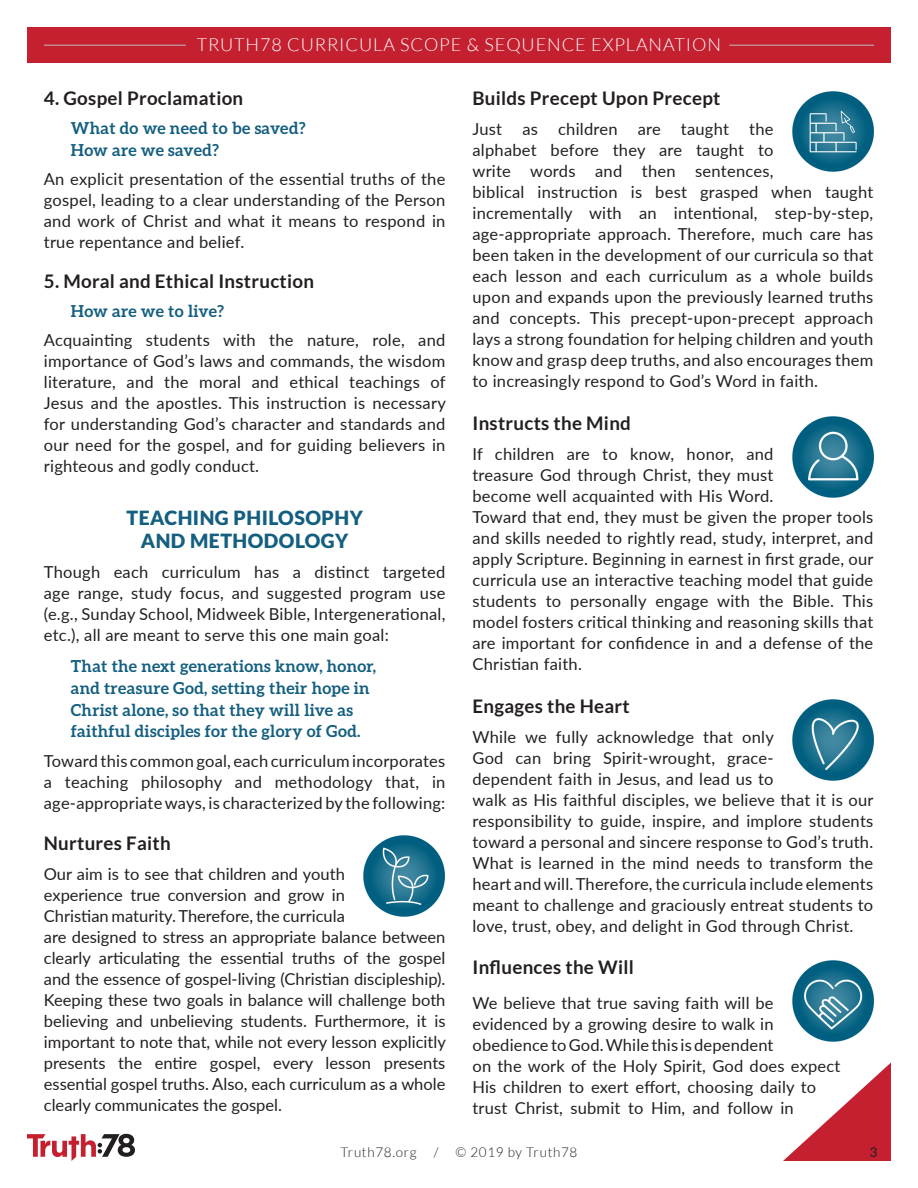
<style>
.page{position:relative;width:918px;height:1188px;background:#fff}
.page>*{position:absolute;margin:0;border:0;box-sizing:border-box;transform-origin:0 0}
.t1{font:900 19.5px/23.2px "Lato";letter-spacing:.025em;color:#145f80;text-align:center}
.t2{font:700 18.75px "Lato";letter-spacing:.015em;color:#231f20}
.t3{font:300 18px "Lato";letter-spacing:.05em;color:#fff}
.t4{font:16.5px/21px "Lato";letter-spacing:.015em;color:#231f20}
.t5{font:700 16.5px/21.8px "Aleo";letter-spacing:.015em;color:#145f80}
.t6{font:300 13.5px "Lato";letter-spacing:.05em;color:#231f20}
.t7{font:13.5px "Lato";color:#231f20}
</style>
<div class="page">
<svg style="left:783px;top:1063px;width:108px;height:98px"></svg>
<svg style="left:27px;top:1134px;width:108px;height:27px"></svg>
<div style="left:27px;top:27px;width:864px;height:36px;background:#c42030"></div>
<hr style="left:44px;top:45px;width:142px;height:1px;background:#bfbebe">
<hr style="left:729px;top:45px;width:145px;height:1px;background:#bfbebe">
<img style="left:792px;top:699px;width:82px;height:82px">
<img style="left:792px;top:960px;width:82px;height:82px">
<img style="left:363px;top:835px;width:82px;height:82px">
<img style="left:792px;top:416px;width:82px;height:82px">
<img style="left:792px;top:91px;width:82px;height:81px">
<p class="t3" style="left:197px;top:35px;width:526px">TRUTH78 CURRICULA SCOPE &amp; SEQUENCE EXPLANATION</p>
<p class="t2" style="left:44px;top:88px;width:201px">4. Gospel Proclamation</p>
<p class="t5" style="left:71px;top:117px;width:236px">What do we need to be saved?<br>How are we saved?</p>
<p class="t4" style="left:44px;top:167px;width:403px;text-align:justify">An explicit presentation of the essential truths of the gospel, leading to a clear understanding of the Person and work of Christ and what it means to respond in true repentance and belief.</p>
<p class="t2" style="left:44px;top:271px;width:272px">5. Moral and Ethical Instruction</p>
<p class="t5" style="left:71px;top:300px;width:155px">How are we to live?</p>
<p class="t4" style="left:44px;top:329px;width:403px;text-align:justify">Acquainting students with the nature, role, and importance of God’s laws and commands, the wisdom literature, and the moral and ethical teachings of Jesus and the apostles. This instruction is necessary for understanding God’s character and standards and our need for the gospel, and for guiding believers in righteous and godly conduct.</p>
<p class="t1" style="left:127px;top:506px;width:238px">TEACHING PHILOSOPHY<br>AND METHODOLOGY</p>
<p class="t4" style="left:44px;top:561px;width:403px;text-align:justify">Though each curriculum has a distinct targeted age range, study focus, and suggested program use (e.g., Sunday School, Midweek Bible, Intergenerational, etc.), all are meant to serve this one main goal:</p>
<p class="t5" style="left:71px;top:655px;width:307px">That the next generations know, honor, and treasure God, setting their hope in Christ alone, so that they will live as faithful disciples for the glory of God.</p>
<p class="t4" style="left:44px;top:750px;width:403px;text-align:justify">Toward this common goal, each curriculum incorporates a teaching philosophy and methodology that, in age-appropriate ways, is characterized by the following:</p>
<p class="t2" style="left:44px;top:832px;width:128px">Nurtures Faith</p>
<p class="t4" style="left:44px;top:863px;width:404px">Our aim is to see that children and youth<br>experience true conversion and grow in<br>Christian maturity. Therefore, the curricula<br>are designed to stress an appropriate balance between clearly articulating the essential truths of the gospel and the essence of gospel-living (Christian discipleship).<br>Keeping these two goals in balance will challenge both believing and unbelieving students. Furthermore, it is important to note that, while not every lesson explicitly presents the entire gospel, every lesson presents essential gospel truths. Also, each curriculum as a whole clearly communicates the gospel.</p>
<p class="t2" style="left:472px;top:88px;width:249px">Builds Precept Upon Precept</p>
<p class="t4" style="left:472px;top:118px;width:402px">Just as children are taught the<br>alphabet before they are taught to<br>write words and then sentences,<br>biblical instruction is best grasped when taught incrementally with an intentional, step-by-step, age-appropriate approach. Therefore, much care has been taken in the development of our curricula so that each lesson and each curriculum as a whole builds upon and expands upon the previously learned truths and concepts. This precept-upon-precept approach lays a strong foundation for helping children and youth know and grasp deep truths, and also encourages them to increasingly respond to God’s Word in faith.</p>
<p class="t2" style="left:472px;top:412px;width:160px">Instructs the Mind</p>
<p class="t4" style="left:472px;top:443px;width:403px">If children are to know, honor, and<br>treasure God through Christ, they must<br>become well acquainted with His Word.<br>Toward that end, they must be given the proper tools and skills needed to rightly read, study, interpret, and apply Scripture. Beginning in earnest in first grade, our curricula use an interactive teaching model that guide students to personally engage with the Bible. This model fosters critical thinking and reasoning skills that are important for confidence in and a defense of the Christian faith.</p>
<p class="t2" style="left:472px;top:695px;width:159px">Engages the Heart</p>
<p class="t4" style="left:472px;top:725px;width:403px">While we fully acknowledge that only<br>God can bring Spirit-wrought, grace-<br>dependent faith in Jesus, and lead us to<br>walk as His faithful disciples, we believe that it is our responsibility to guide, inspire, and implore students toward a personal and sincere response to God’s truth.<br>What is learned in the mind needs to transform the heart and will. Therefore, the curricula include elements meant to challenge and graciously entreat students to love, trust, obey, and delight in God through Christ.</p>
<p class="t2" style="left:472px;top:957px;width:163px">Influences the Will</p>
<p class="t4" style="left:472px;top:992px;width:369px">We believe that true saving faith will be evidenced by a growing desire to walk in obedience to God. While this is dependent<br>on the work of the Holy Spirit, God does expect His children to exert effort, choosing daily to trust Christ, submit to Him, and follow in</p>
<p class="t6" style="left:340px;top:1145px;width:78px">Truth78.org</p>
<p class="t6" style="left:434px;top:1145px;width:6px">/</p>
<p class="t6" style="left:456px;top:1145px;width:123px">© 2019 by Truth78</p>
<p class="t7" style="left:870px;top:1142px;width:9px">3</p>
</div>
